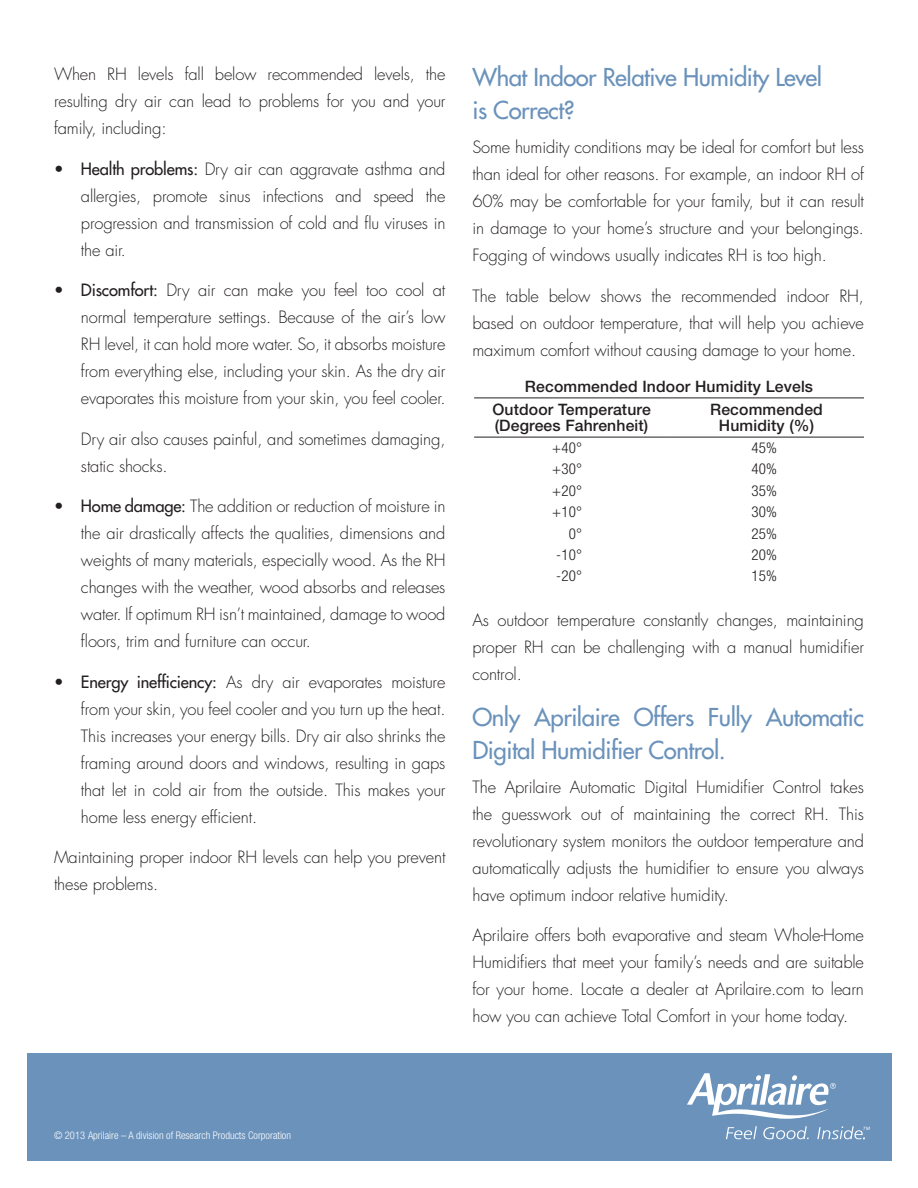
<style>
.page{position:relative;width:918px;height:1188px;background:#fff}
.page>*{position:absolute;margin:0;border:0;box-sizing:border-box;transform-origin:0 0}
.t1{font:24px/33px "Futura";letter-spacing:-.02em;color:#6a92bb}
.t2{font:300 16.5px/27px "Futura";letter-spacing:-.01em;color:#231f20;text-align:justify}
.t3{font:500 15.75px/23.7px "Helvetica Neue";letter-spacing:.01em;color:#231f20}
.t4{font:300 condensed 15px "Helvetica Neue";letter-spacing:.01em;color:#231f20}
.t5{font:300 condensed 10.5px "Helvetica Neue";color:#fff}
.s1{font-weight:400}
</style>
<div class="page">
<div style="left:27px;top:1053px;width:864px;height:108px;background:#6a92bb"></div>
<svg style="left:687px;top:1073px;width:149px;height:46px"></svg>
<svg style="left:726px;top:1126px;width:31px;height:13px"></svg>
<svg style="left:763px;top:1126px;width:46px;height:13px"></svg>
<svg style="left:817px;top:1126px;width:53px;height:13px"></svg>
<hr style="left:474px;top:398px;width:195px;height:1px;background:#231f20">
<hr style="left:669px;top:398px;width:195px;height:1px;background:#231f20">
<hr style="left:474px;top:437px;width:195px;height:1px;background:#231f20">
<hr style="left:669px;top:437px;width:195px;height:1px;background:#231f20">
<p class="t2" style="left:54px;top:61px;width:393px">When RH levels fall below recommended levels, the resulting dry air can lead to problems for you and your family, including:</p>
<p class="t2" style="left:81px;top:156px;width:366px;text-indent:-27px"><span class="s1">• Health problems:</span> Dry air can aggravate asthma and allergies, promote sinus infections and speed the progression and transmission of cold and flu viruses in the air.</p>
<p class="t2" style="left:81px;top:277px;width:366px;text-indent:-27px"><span class="s1">• Discomfort:</span> Dry air can make you feel too cool at normal temperature settings. Because of the air’s low RH level, it can hold more water. So, it absorbs moisture from everything else, including your skin. As the dry air evaporates this moisture from your skin, you feel cooler.</p>
<p class="t2" style="left:81px;top:426px;width:366px">Dry air also causes painful, and sometimes damaging, static shocks.</p>
<p class="t2" style="left:81px;top:493px;width:366px;text-indent:-27px"><span class="s1">• Home damage:</span> The addition or reduction of moisture in the air drastically affects the qualities, dimensions and weights of many materials, especially wood. As the RH changes with the weather, wood absorbs and releases water. If optimum RH isn’t maintained, damage to wood floors, trim and furniture can occur.</p>
<p class="t2" style="left:81px;top:669px;width:366px;text-indent:-27px"><span class="s1">• Energy inefficiency:</span> As dry air evaporates moisture from your skin, you feel cooler and you turn up the heat.<br>This increases your energy bills. Dry air also shrinks the framing around doors and windows, resulting in gaps that let in cold air from the outside. This makes your home less energy efficient.</p>
<p class="t2" style="left:54px;top:844px;width:393px">Maintaining proper indoor RH levels can help you prevent these problems.</p>
<h1 class="t1" style="left:472px;top:61px;width:351px">What Indoor Relative Humidity Level is Correct?</h1>
<p class="t2" style="left:472px;top:134px;width:393px">Some humidity conditions may be ideal for comfort but less than ideal for other reasons. For example, an indoor RH of 60% may be comfortable for your family, but it can result in damage to your home’s structure and your belongings.<br>Fogging of windows usually indicates RH is too high.</p>
<p class="t2" style="left:472px;top:283px;width:393px">The table below shows the recommended indoor RH, based on outdoor temperature, that will help you achieve maximum comfort without causing damage to your home.</p>
<p class="t3" style="left:492px;top:374px;width:322px;text-indent:33px">Recommended Indoor Humidity Levels<br>Outdoor Temperature</p>
<p class="t3" style="left:495px;top:413px;width:155px">(Degrees Fahrenheit)</p>
<p class="t3" style="left:710px;top:401px;width:114px;line-height:15.9px;text-align:center">Recommended<br>Humidity (%)</p>
<p class="t4" style="left:552px;top:439px;width:31px">+40°</p>
<p class="t4" style="left:752px;top:439px;width:27px">45%</p>
<p class="t4" style="left:552px;top:461px;width:31px">+30°</p>
<p class="t4" style="left:752px;top:461px;width:27px">40%</p>
<p class="t4" style="left:552px;top:482px;width:31px">+20°</p>
<p class="t4" style="left:752px;top:482px;width:27px">35%</p>
<p class="t4" style="left:552px;top:503px;width:31px">+10°</p>
<p class="t4" style="left:752px;top:503px;width:27px">30%</p>
<p class="t4" style="left:569px;top:525px;width:15px">0°</p>
<p class="t4" style="left:752px;top:525px;width:27px">25%</p>
<p class="t4" style="left:556px;top:546px;width:27px">-10°</p>
<p class="t4" style="left:752px;top:546px;width:27px">20%</p>
<p class="t4" style="left:556px;top:567px;width:27px">-20°</p>
<p class="t4" style="left:752px;top:567px;width:27px">15%</p>
<p class="t2" style="left:472px;top:607px;width:393px">As outdoor temperature constantly changes, maintaining proper RH can be challenging with a manual humidifier control.</p>
<h1 class="t1" style="left:472px;top:701px;width:393px">Only Aprilaire Offers Fully Automatic<br>Digital Humidifier Control.</h1>
<p class="t2" style="left:472px;top:774px;width:393px">The Aprilaire Automatic Digital Humidifier Control takes the guesswork out of maintaining the correct RH. This revolutionary system monitors the outdoor temperature and automatically adjusts the humidifier to ensure you always have optimum indoor relative humidity.</p>
<p class="t2" style="left:472px;top:922px;width:393px">Aprilaire offers both evaporative and steam Whole-Home Humidifiers that meet your family’s needs and are suitable for your home. Locate a dealer at Aprilaire.com to learn how you can achieve Total Comfort in your home today.</p>
<p class="t5" style="left:54px;top:1129px;width:239px">© 2013 Aprilaire – A division of Research Products Corporation</p>
</div>
